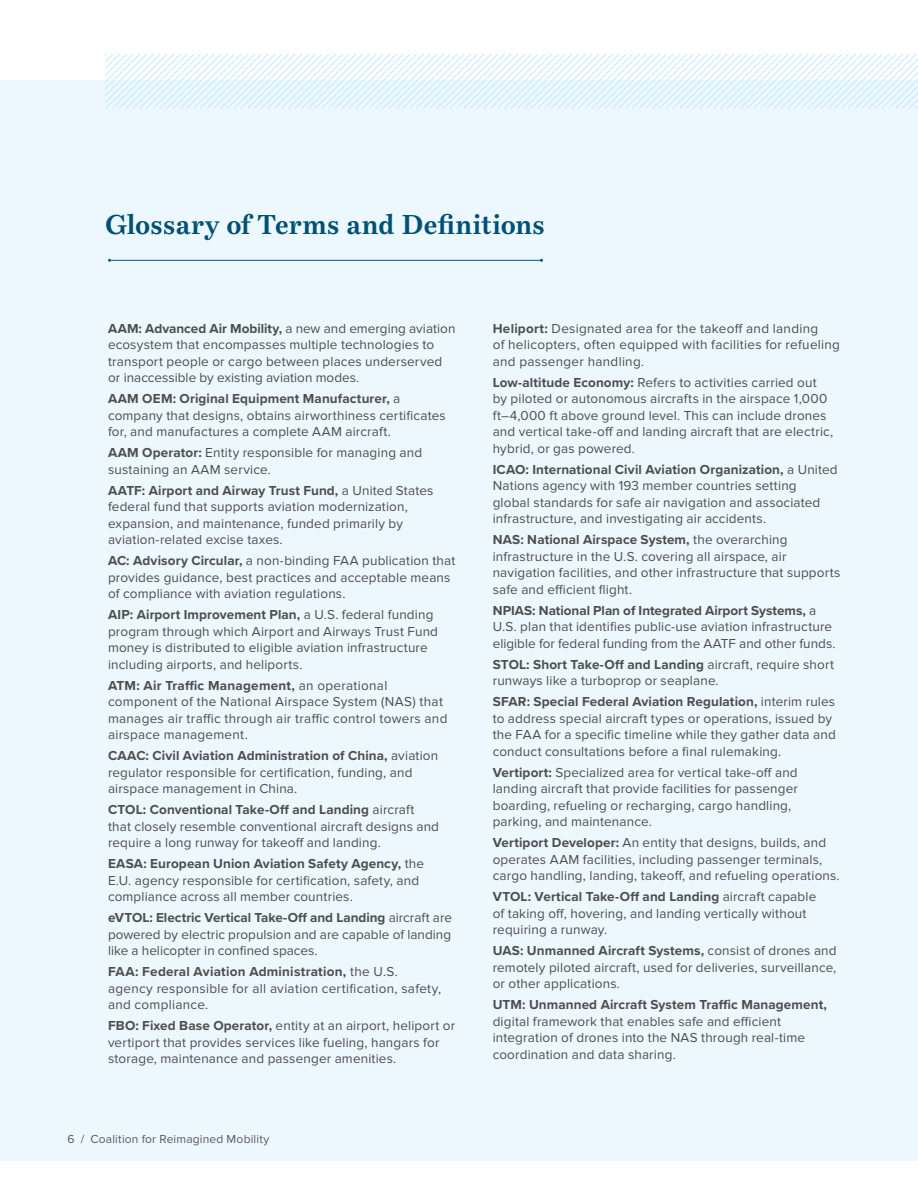
<style>
.page{position:relative;width:918px;height:1188px;background:#fff}
.page>*{position:absolute;margin:0;border:0;box-sizing:border-box;transform-origin:0 0}
.t1{font:700 27px "Bressay";letter-spacing:.01em;color:#005076}
.t2{font:13.5px/16.5px "Proxima Nova";letter-spacing:.01em;color:#4d4d4f}
.t3{font:700 13.5px "Proxima Nova";letter-spacing:.01em;color:#4d4d4f}
.t4{font:12px "Proxima Nova";letter-spacing:.015em;color:#58595b}
.s1{font-weight:700}
</style>
<div class="page">
<div style="left:0;top:81px;width:918px;height:1080px;background:#ecf8fe"></div>
<hr style="left:110px;top:260px;width:432px;height:1px;background:#005e81">
<svg style="left:105px;top:54px;width:813px;height:55px"></svg>
<h1 class="t1" style="left:105px;top:208px;width:442px">Glossary of Terms and Definitions</h1>
<p class="t2" style="left:108px;top:320px;width:349px"><span class="s1">AAM: Advanced Air Mobility,</span> a new and emerging aviation ecosystem that encompasses multiple technologies to transport people or cargo between places underserved or inaccessible by existing aviation modes.</p>
<p class="t2" style="left:108px;top:391px;width:339px"><span class="s1">AAM OEM: Original Equipment Manufacturer,</span> a company that designs, obtains airworthiness certificates for, and manufactures a complete AAM aircraft.</p>
<p class="t2" style="left:108px;top:445px;width:316px"><span class="s1">AAM Operator:</span> Entity responsible for managing and sustaining an AAM service.</p>
<p class="t2" style="left:108px;top:482px;width:327px"><span class="s1">AATF: Airport and Airway Trust Fund,</span> a United States federal fund that supports aviation modernization, expansion, and maintenance, funded primarily by aviation-related excise taxes.</p>
<p class="t2" style="left:108px;top:553px;width:349px"><span class="s1">AC: Advisory Circular,</span> a non-binding FAA publication that provides guidance, best practices and acceptable means of compliance with aviation regulations.</p>
<p class="t2" style="left:108px;top:607px;width:332px"><span class="s1">AIP: Airport Improvement Plan,</span> a U.S. federal funding program through which Airport and Airways Trust Fund money is distributed to eligible aviation infrastructure including airports, and heliports.</p>
<p class="t2" style="left:108px;top:677px;width:341px"><span class="s1">ATM: Air Traffic Management,</span> an operational component of the National Airspace System (NAS) that manages air traffic through air traffic control towers and airspace management.</p>
<p class="t2" style="left:108px;top:748px;width:332px"><span class="s1">CAAC: Civil Aviation Administration of China,</span> aviation regulator responsible for certification, funding, and airspace management in China.</p>
<p class="t2" style="left:108px;top:802px;width:333px"><span class="s1">CTOL: Conventional Take-Off and Landing</span> aircraft that closely resemble conventional aircraft designs and require a long runway for takeoff and landing.</p>
<p class="t2" style="left:108px;top:856px;width:318px"><span class="s1">EASA: European Union Aviation Safety Agency,</span> the<br>E.U. agency responsible for certification, safety, and compliance across all member countries.</p>
<p class="t2" style="left:108px;top:910px;width:346px;text-align:justify"><span class="s1">eVTOL: Electric Vertical Take-Off and Landing</span> aircraft are powered by electric propulsion and are capable of landing like a helicopter in confined spaces.</p>
<p class="t2" style="left:108px;top:964px;width:335px"><span class="s1">FAA: Federal Aviation Administration,</span> the U.S. agency responsible for all aviation certification, safety, and compliance.</p>
<p class="t2" style="left:108px;top:1018px;width:349px"><span class="s1">FBO: Fixed Base Operator,</span> entity at an airport, heliport or vertiport that provides services like fueling, hangars for storage, maintenance and passenger amenities.</p>
<p class="t4" style="left:68px;top:1133px;width:203px">6 / Coalition for Reimagined Mobility</p>
<p class="t2" style="left:493px;top:320px;width:349px"><span class="s1">Heliport:</span> Designated area for the takeoff and landing<br>of helicopters, often equipped with facilities for refueling and passenger handling.</p>
<p class="t2" style="left:493px;top:374px;width:342px"><span class="s1">Low-altitude Economy:</span> Refers to activities carried out by piloted or autonomous aircrafts in the airspace 1,000 ft–4,000 ft above ground level. This can include drones and vertical take-off and landing aircraft that are electric, hybrid, or gas powered.</p>
<p class="t2" style="left:493px;top:461px;width:346px"><span class="s1">ICAO: International Civil Aviation Organization,</span> a United Nations agency with 193 member countries setting<br>global standards for safe air navigation and associated infrastructure, and investigating air accidents.</p>
<p class="t2" style="left:493px;top:532px;width:349px"><span class="s1">NAS: National Airspace System,</span> the overarching infrastructure in the U.S. covering all airspace, air navigation facilities, and other infrastructure that supports safe and efficient flight.</p>
<p class="t2" style="left:493px;top:602px;width:344px"><span class="s1">NPIAS: National Plan of Integrated Airport Systems,</span> a<br>U.S. plan that identifies public-use aviation infrastructure eligible for federal funding from the AATF and other funds.</p>
<p class="t2" style="left:493px;top:656px;width:343px"><span class="s1">STOL: Short Take-Off and Landing</span> aircraft, require short runways like a turboprop or seaplane.</p>
<p class="t2" style="left:493px;top:694px;width:345px"><span class="s1">SFAR: Special Federal Aviation Regulation,</span> interim rules to address special aircraft types or operations, issued by the FAA for a specific timeline while they gather data and conduct consultations before a final rulemaking.</p>
<p class="t2" style="left:493px;top:764px;width:307px"><span class="s1">Vertiport:</span> Specialized area for vertical take-off and landing aircraft that provide facilities for passenger boarding, refueling or recharging, cargo handling, parking, and maintenance.</p>
<p class="t2" style="left:493px;top:835px;width:349px"><span class="s1">Vertiport Developer:</span> An entity that designs, builds, and operates AAM facilities, including passenger terminals, cargo handling, landing, takeoff, and refueling operations.</p>
<p class="t2" style="left:493px;top:889px;width:325px"><span class="s1">VTOL: Vertical Take-Off and Landing</span> aircraft capable of taking off, hovering, and landing vertically without requiring a runway.</p>
<p class="t2" style="left:493px;top:943px;width:345px;text-align:justify"><span class="s1">UAS: Unmanned Aircraft Systems,</span> consist of drones and remotely piloted aircraft, used for deliveries, surveillance, or other applications.</p>
<p class="t3" style="left:493px;top:994px;width:336px">UTM: Unmanned Aircraft System Traffic Management,</p>
<p class="t2" style="left:493px;top:1013px;width:314px">digital framework that enables safe and efficient integration of drones into the NAS through real-time coordination and data sharing.</p>
</div>
